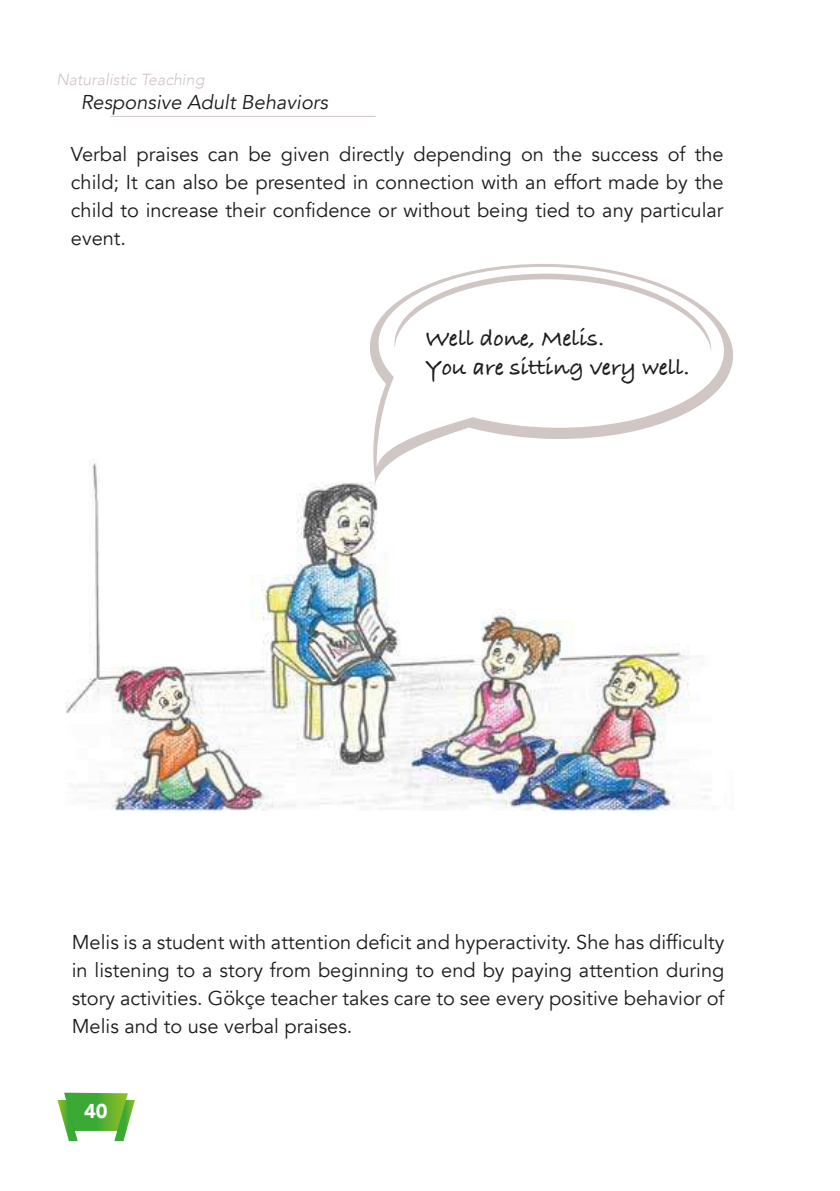
<style>
.page{position:relative;width:840px;height:1191px;background:#fff}
.page>*{position:absolute;margin:0;border:0;box-sizing:border-box;transform-origin:0 0}
.t1{font:700 24px/28.8px "Bradley Hand ITCTT";color:#1d1d1b}
.t2{font:20px/28px "Avenir";color:#1d1d1b;text-align:justify}
.t3{font:italic 20px "Avenir";color:#1d1d1b}
.t4{font:900 20px "Avenir";color:#fff}
.t5{font:italic 300 16px "Avenir";color:#d0c6c4}
</style>
<div class="page">
<img style="left:66px;top:459px;width:642px;height:351px">
<svg style="left:366px;top:264px;width:367px;height:219px"></svg>
<svg style="left:375px;top:266px;width:350px;height:201px"></svg>
<svg style="left:392px;top:273px;width:319px;height:79px"></svg>
<svg style="left:57px;top:1092px;width:78px;height:49px"></svg>
<hr style="left:110px;top:116px;width:265px;height:1px;background:#d0c6c4">
<p class="t5" style="left:56px;top:70px;width:149px">Naturalistic Teaching</p>
<p class="t3" style="left:81px;top:90px;width:249px">Responsive Adult Behaviors</p>
<p class="t2" style="left:71px;top:140px;width:653px">Verbal praises can be given directly depending on the success of the child; It can also be presented in connection with an effort made by the child to increase their confidence or without being tied to any particular event.</p>
<p class="t1" style="left:425px;top:323px;width:266px">Well done, Melis.<br>You are sitting very well.</p>
<p class="t2" style="left:72px;top:928px;width:653px">Melis is a student with attention deficit and hyperactivity. She has difficulty in listening to a story from beginning to end by paying attention during story activities. Gökçe teacher takes care to see every positive behavior of Melis and to use verbal praises.</p>
<p class="t4" style="left:84px;top:1093px;width:25px">40</p>
</div>
